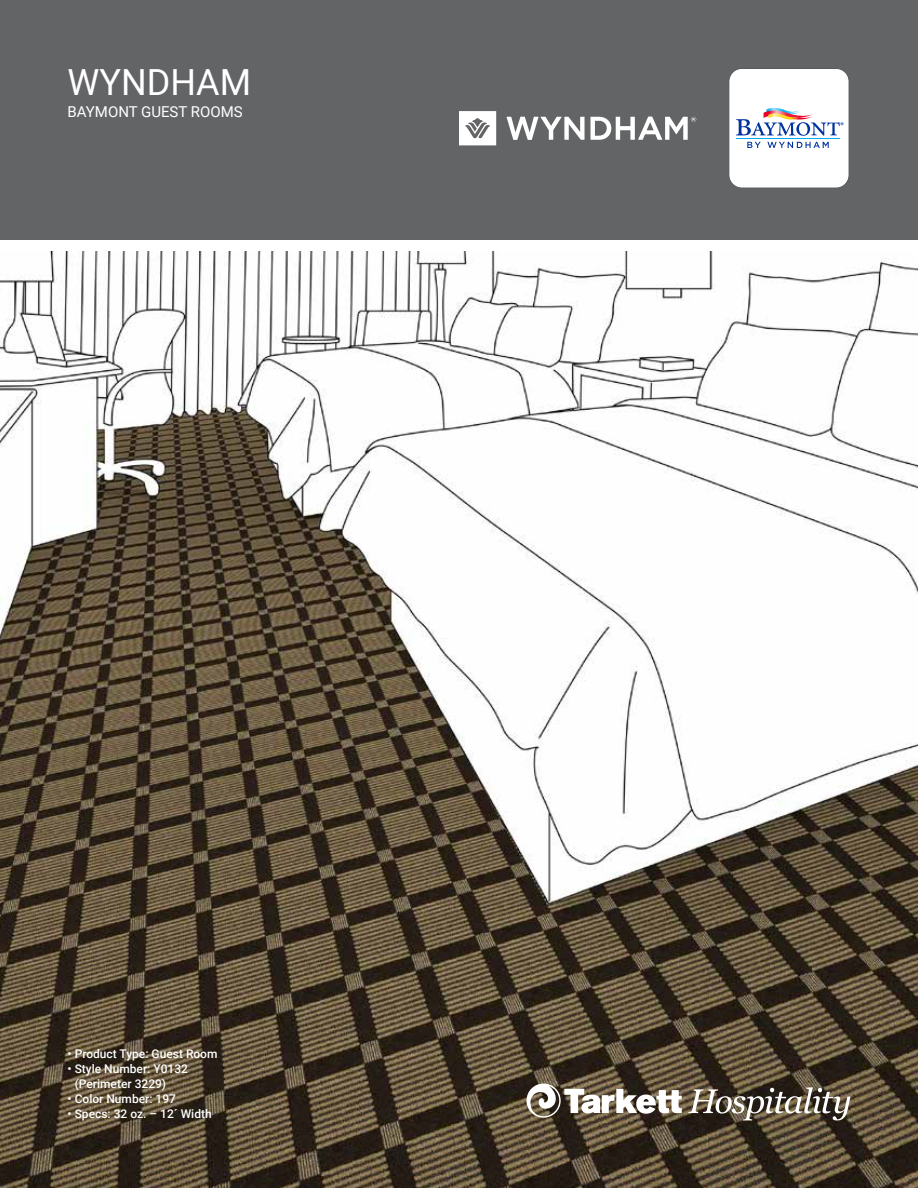
<style>
.page{position:relative;width:918px;height:1188px;background:#fff}
.page>*{position:absolute;margin:0;border:0;box-sizing:border-box;transform-origin:0 0}
.t1{font:36px "Roboto";color:#fff}
.t2{font:15px "Roboto";color:#fff}
.t3{font:500 12px/15px "Roboto";color:#fff}
</style>
<div class="page">
<img style="left:0;top:252px;width:918px;height:936px">
<svg style="left:688px;top:1087px;width:162px;height:33px"></svg>
<svg style="left:527px;top:1084px;width:155px;height:34px"></svg>
<div style="left:0;top:0;width:918px;height:240px;background:#636466"></div>
<svg style="left:506px;top:117px;width:79px;height:23px"></svg>
<svg style="left:591px;top:117px;width:105px;height:23px"></svg>
<svg style="left:459px;top:111px;width:37px;height:34px"></svg>
<div style="left:729px;top:68px;width:120px;height:120px;background:#fff;border-radius:13px"></div>
<div style="left:729px;top:68px;width:120px;height:120px;border:1px solid #58595b;border-radius:13px"></div>
<svg style="left:736px;top:108px;width:108px;height:40px"></svg>
<h1 class="t1" style="left:68px;top:56px;width:185px">WYNDHAM</h1>
<p class="t2" style="left:68px;top:101px;width:177px">BAYMONT GUEST ROOMS</p>
<p class="t3" style="left:68px;top:1045px;width:152px">• Product Type: Guest Room</p>
<p class="t3" style="left:75px;top:1060px;width:115px;text-indent:-7px">• Style Number: Y0132 (Perimeter 3229)</p>
<p class="t3" style="left:68px;top:1090px;width:110px">• Color Number: 197</p>
<p class="t3" style="left:68px;top:1105px;width:146px">• Specs: 32 oz. – 12´ Width</p>
</div>
